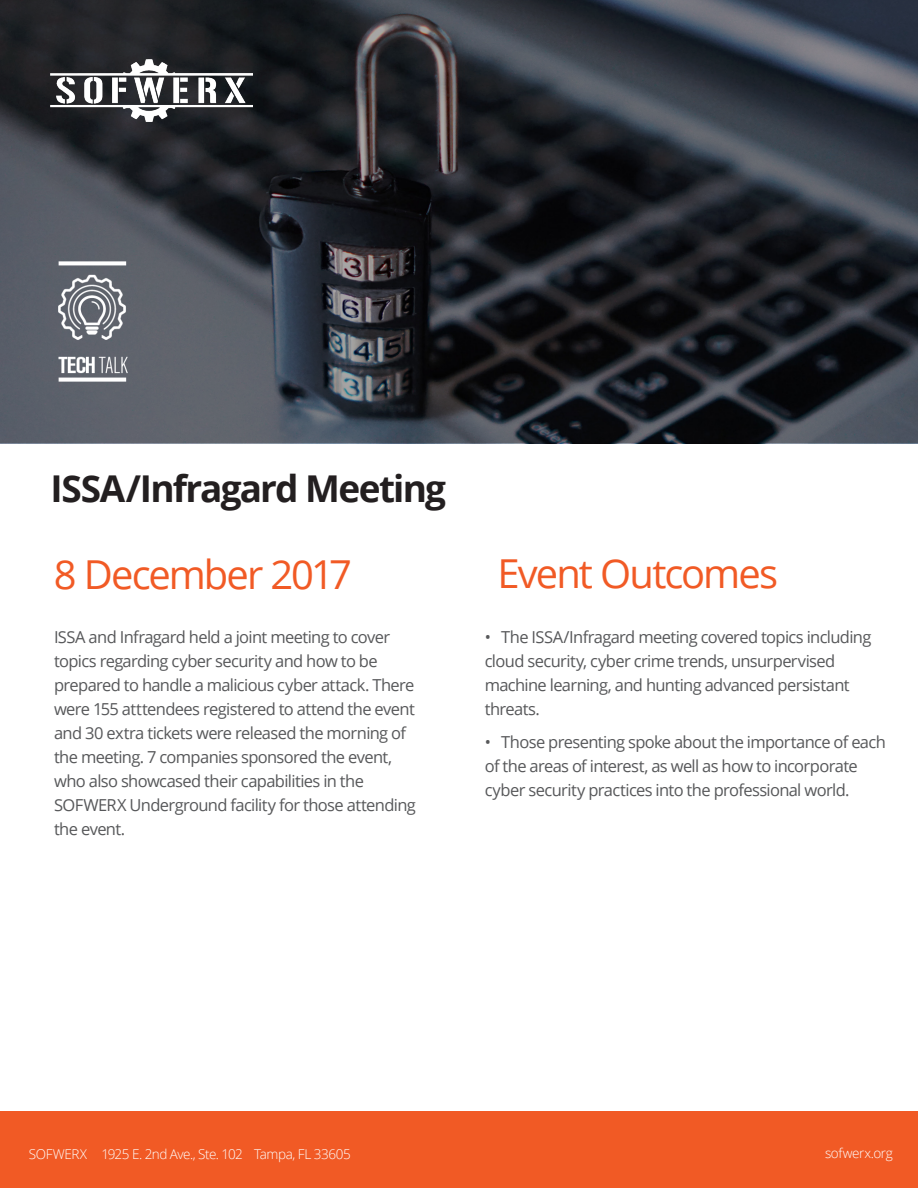
<style>
.page{position:relative;width:918px;height:1188px;background:#fff}
.page>*{position:absolute;margin:0;border:0;box-sizing:border-box;transform-origin:0 0}
.t1{font:39.9px "Open Sans";letter-spacing:-.05em;color:#f15a25}
.t2{font:700 36.9px "Open Sans";letter-spacing:-.045em;color:#231f20}
.t3{font:16.5px/24px "Open Sans";letter-spacing:-.04em;color:#57585a}
.t4{font:300 13.5px "Open Sans";letter-spacing:-.03em;color:#fff}
</style>
<div class="page">
<svg style="left:0;top:0;width:918px;height:443px;background:#30333a"></svg>
<div style="left:0;top:1112px;width:918px;height:76px;background:#f15a25"></div>
<img style="left:51px;top:59px;width:201px;height:63px">
<img style="left:58px;top:261px;width:70px;height:120px">
<p class="t2" style="left:51px;top:463px;width:397px">ISSA/Infragard Meeting</p>
<p class="t1" style="left:54px;top:547px;width:300px">8 December 2017</p>
<p class="t1" style="left:498px;top:546px;width:282px">Event Outcomes</p>
<p class="t3" style="left:54px;top:625px;width:363px">ISSA and Infragard held a joint meeting to cover topics regarding cyber security and how to be prepared to handle a malicious cyber attack. There were 155 atttendees registered to attend the event and 30 extra tickets were released the morning of the meeting. 7 companies sponsored the event, who also showcased their capabilities in the SOFWERX Underground facility for those attending the event.</p>
<p class="t3" style="left:485px;top:625px;width:388px">• The ISSA/Infragard meeting covered topics including cloud security, cyber crime trends, unsurpervised machine learning, and hunting advanced persistant threats.</p>
<p class="t3" style="left:485px;top:730px;width:403px">• Those presenting spoke about the importance of each of the areas of interest, as well as how to incorporate cyber security practices into the professional world.</p>
<p class="t4" style="left:29px;top:1145px;width:323px">SOFWERX 1925 E. 2nd Ave., Ste. 102 Tampa, FL 33605</p>
<p class="t4" style="left:825px;top:1144px;width:69px">sofwerx.org</p>
</div>
